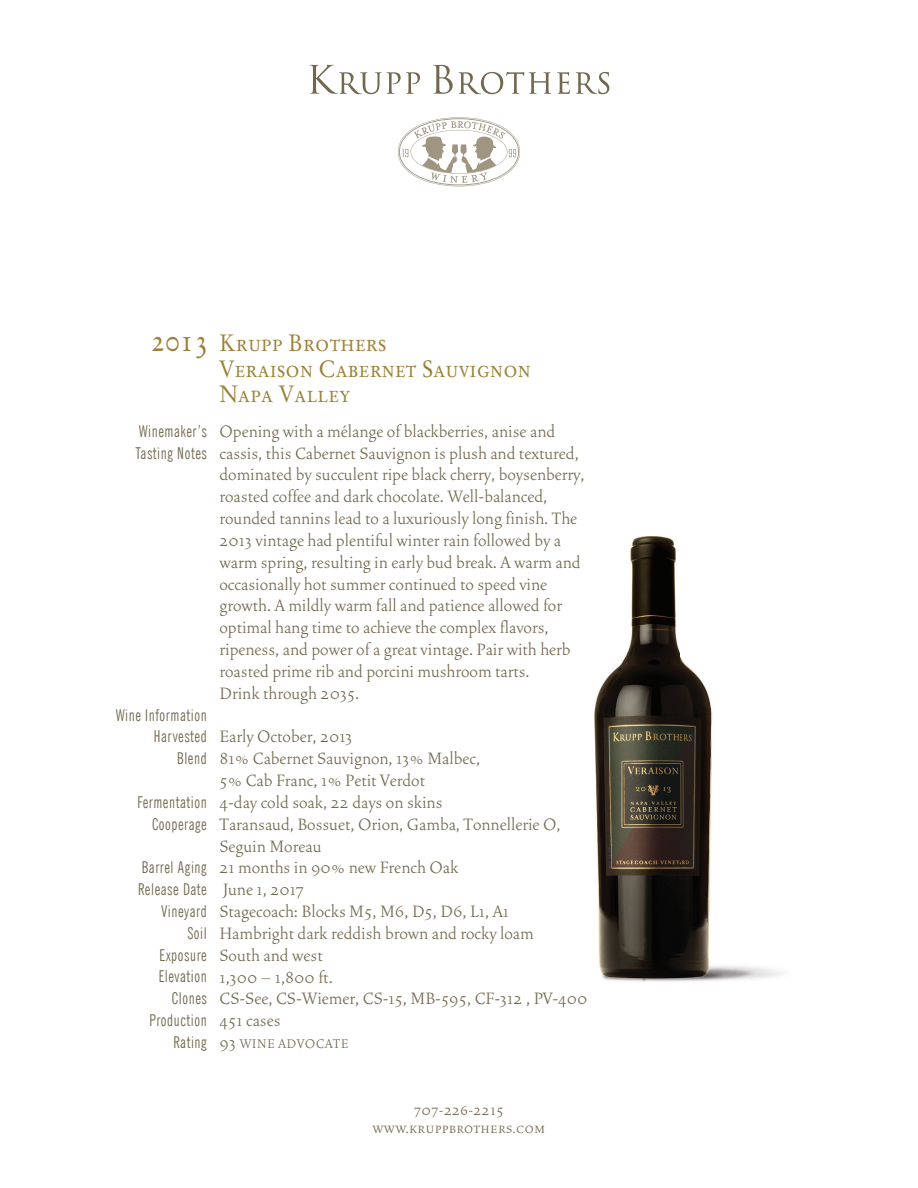
<style>
.page{position:relative;width:918px;height:1188px;background:#fff}
.page>*{position:absolute;margin:0;border:0;box-sizing:border-box;transform-origin:0 0}
.t1{font:31.5px "Stempel Garamond Roman SC";color:#9d8138;scale:.9 1}
.t2{font:23.7px/25.8px "Stempel Garamond Roman SC";letter-spacing:.01em;color:#9d8138;scale:.9 1}
.t3{font:300 20.7px/21.9px "Vendetta";color:#73684f}
.t4{font:16.35px/21.8px "News Gothic X Cn BT";letter-spacing:.035em;color:#73684f;text-align:right}
.t5{font:16.2px/18.3px "Vendetta Light Small Caps";letter-spacing:.015em;color:#73684f;text-align:center}
.t6{font:15.9px "Vendetta Light Small Caps";letter-spacing:.015em;color:#73684f}
.s1{font-family:"Vendetta";font-weight:300;font-size:20.7px}
</style>
<div class="page">
<img style="left:594px;top:536px;width:190px;height:446px">
<svg style="left:310px;top:65px;width:110px;height:29px"></svg>
<svg style="left:433px;top:65px;width:20px;height:29px"></svg>
<svg style="left:459px;top:72px;width:92px;height:22px"></svg>
<svg style="left:557px;top:72px;width:13px;height:22px"></svg>
<svg style="left:576px;top:72px;width:33px;height:22px"></svg>
<svg style="left:398px;top:117px;width:122px;height:69px"></svg>
<h1 class="t1" style="left:151px;top:321px;width:66px">2013</h1>
<p class="t4" style="left:136px;top:420px;width:72px;text-align:left">Winemaker’s<br>Tasting Notes</p>
<p class="t4" style="left:116px;top:704px;width:92px">Wine Information<br>Harvested<br>Blend</p>
<p class="t4" style="left:137px;top:791px;width:71px">Fermentation<br>Cooperage</p>
<p class="t4" style="left:138px;top:856px;width:70px">Barrel Aging<br>Release Date<br>Vineyard<br>Soil<br>Exposure<br>Elevation<br>Clones<br>Production<br>Rating</p>
<p class="t2" style="left:219px;top:330px;width:348px">Krupp Brothers<br>Veraison Cabernet Sauvignon<br>Napa Valley</p>
<p class="t3" style="left:220px;top:420px;width:366px">Opening with a mélange of blackberries, anise and cassis, this Cabernet Sauvignon is plush and textured, dominated by succulent ripe black cherry, boysenberry, roasted coffee and dark chocolate. Well-balanced, rounded tannins lead to a luxuriously long finish. The 2013 vintage had plentiful winter rain followed by a warm spring, resulting in early bud break. A warm and occasionally hot summer continued to speed vine growth. A mildly warm fall and patience allowed for optimal hang time to achieve the complex flavors, ripeness, and power of a great vintage. Pair with herb roasted prime rib and porcini mushroom tarts.<br>Drink through 2035.</p>
<p class="t3" style="left:220px;top:726px;width:369px">Early October, 2013<br>81% Cabernet Sauvignon, 13% Malbec,<br>5% Cab Franc, 1% Petit Verdot<br>4-day cold soak, 22 days on skins<br>Taransaud, Bossuet, Orion, Gamba, Tonnellerie O,<br>Seguin Moreau<br>21 months in 90% new French Oak<br>June 1, 2017<br>Stagecoach: Blocks M5, M6, D5, D6, L1, A1<br>Hambright dark reddish brown and rocky loam<br>South and west<br>1,300 – 1,800 ft.<br>CS-See, CS-Wiemer, CS-15, MB-595, CF-312 , PV-400<br>451 cases</p>
<p class="t6" style="left:220px;top:1036px;width:131px"><span class="s1">93</span> WINE ADVOCATE</p>
<p class="t5" style="left:373px;top:1101px;width:174px">707-226-2215 www.kruppbrothers.com</p>
</div>
